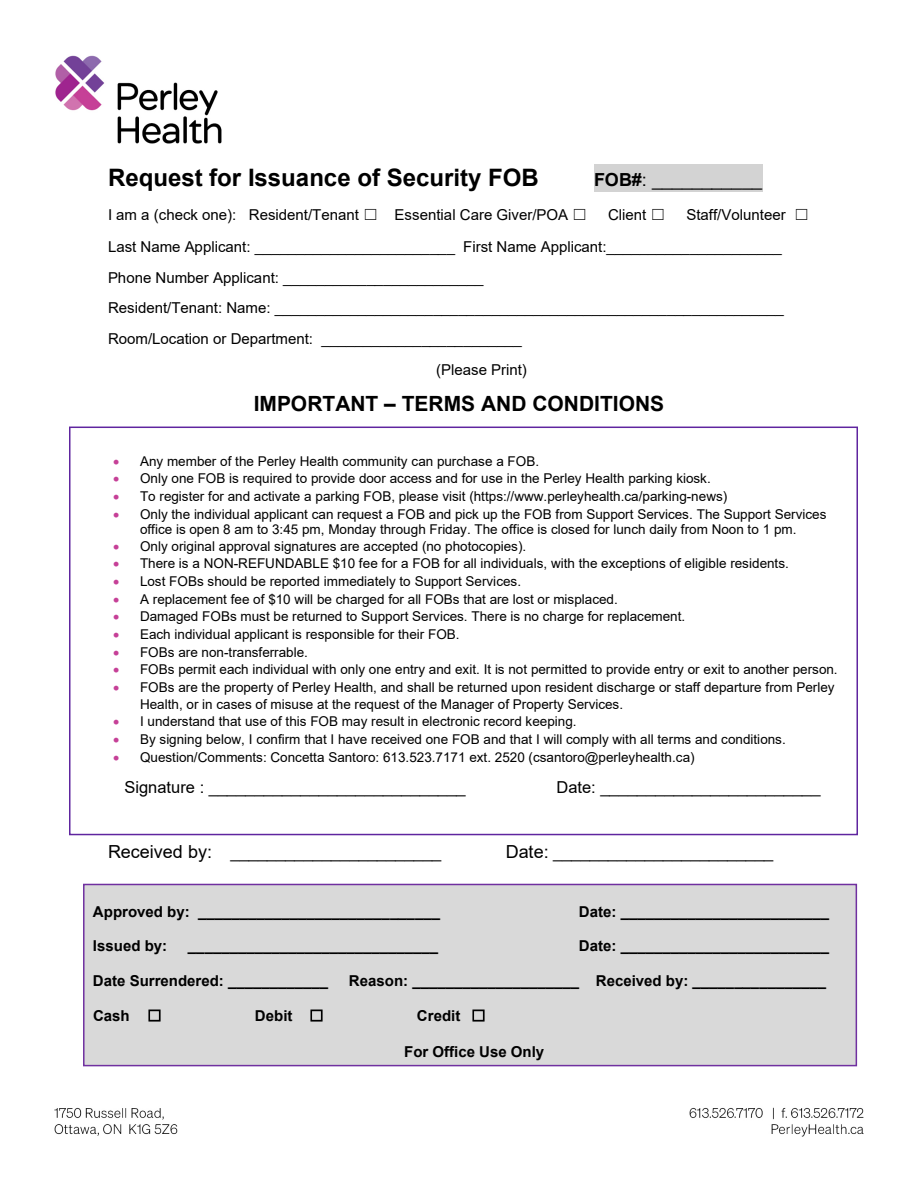
<style>
.page{position:relative;width:918px;height:1188px;background:#fff}
.page>*{position:absolute;margin:0;border:0;box-sizing:border-box;transform-origin:0 0}
.t1{font:700 24px "Arial";color:#000}
.t2{font:700 21px "Arial";color:#000}
.t3{font:18px "Arial";color:#000}
.t4{font:16.5px "Arial";color:#000}
.t5{font:15px "Arial";color:#000}
.t6{font:700 15px "Arial";color:#000}
.t7{font:13.5px/15.5px "Arial";color:#000;text-align:center}
.s1{font-weight:700}
.s2{font-family:"MS Gothic"}
.s3{color:#c64097}
.s4{font-size:18px}
.s5{font-family:"MS Gothic";font-weight:400}
</style>
<div class="page">
<img style="left:54px;top:55px;width:810px;height:1082px">
<div style="left:106px;top:164px;width:706px;height:41px;background:#fff"></div>
<div style="left:594px;top:164px;width:168px;height:27px;background:#d3d3d3"></div>
<div style="left:106px;top:205px;width:706px;height:33px;background:#fff"></div>
<div style="left:106px;top:238px;width:706px;height:31px;background:#fff"></div>
<div style="left:106px;top:269px;width:706px;height:30px;background:#fff"></div>
<div style="left:106px;top:299px;width:706px;height:31px;background:#fff"></div>
<div style="left:106px;top:330px;width:706px;height:17px;background:#fff"></div>
<div style="left:376px;top:361px;width:436px;height:17px;background:#fff"></div>
<div style="left:106px;top:841px;width:706px;height:21px;background:#fff"></div>
<div style="left:69px;top:427px;width:789px;height:408px;background:#fff;border:2px solid #5f259f"></div>
<div style="left:84px;top:884px;width:772px;height:182px;background:#d9d9d9"></div>
<div style="left:83px;top:884px;width:774px;height:182px;border:2px solid #7030a0"></div>
<p class="t1" style="left:108px;top:161px;width:432px">Request for Issuance of Security FOB</p>
<p class="t3" style="left:594px;top:168px;width:170px"><span class="s1">FOB#</span>: ___________</p>
<p class="t5" style="left:108px;top:204px;width:481px">I am a (check one): Resident/Tenant <span class="s2">☐</span> Essential Care Giver/POA <span class="s2">☐</span></p>
<p class="t5" style="left:608px;top:204px;width:59px">Client <span class="s2">☐</span></p>
<p class="t5" style="left:686px;top:204px;width:124px">Staff/Volunteer <span class="s2">☐</span></p>
<p class="t5" style="left:108px;top:236px;width:675px">Last Name Applicant: ________________________ First Name Applicant:_____________________</p>
<p class="t5" style="left:108px;top:267px;width:377px">Phone Number Applicant: ________________________</p>
<p class="t5" style="left:108px;top:298px;width:677px">Resident/Tenant: Name: _____________________________________________________________</p>
<p class="t5" style="left:108px;top:329px;width:415px">Room/Location or Department: ________________________</p>
<p class="t5" style="left:436px;top:359px;width:92px">(Please Print)</p>
<p class="t2" style="left:254px;top:389px;width:412px">IMPORTANT – TERMS AND CONDITIONS</p>
<p class="t7" style="left:113px;top:453px;width:428px"><span class="s3">•</span> Any member of the Perley Health community can purchase a FOB.</p>
<p class="t7" style="left:113px;top:471px;width:599px"><span class="s3">•</span> Only one FOB is required to provide door access and for use in the Perley Health parking kiosk.</p>
<p class="t7" style="left:113px;top:489px;width:616px"><span class="s3">•</span> To register for and activate a parking FOB, please visit (https://www.perleyhealth.ca/parking-news)</p>
<p class="t7" style="left:113px;top:506px;width:715px"><span class="s3">•</span> Only the individual applicant can request a FOB and pick up the FOB from Support Services. The Support Services office is open 8 am to 3:45 pm, Monday through Friday. The office is closed for lunch daily from Noon to 1 pm.</p>
<p class="t7" style="left:113px;top:538px;width:415px"><span class="s3">•</span> Only original approval signatures are accepted (no photocopies).</p>
<p class="t7" style="left:113px;top:556px;width:677px"><span class="s3">•</span> There is a NON-REFUNDABLE $10 fee for a FOB for all individuals, with the exceptions of eligible residents.</p>
<p class="t7" style="left:113px;top:573px;width:410px"><span class="s3">•</span> Lost FOBs should be reported immediately to Support Services.</p>
<p class="t7" style="left:113px;top:591px;width:506px"><span class="s3">•</span> A replacement fee of $10 will be charged for all FOBs that are lost or misplaced.</p>
<p class="t7" style="left:113px;top:609px;width:574px"><span class="s3">•</span> Damaged FOBs must be returned to Support Services. There is no charge for replacement.</p>
<p class="t7" style="left:113px;top:626px;width:348px"><span class="s3">•</span> Each individual applicant is responsible for their FOB.</p>
<p class="t7" style="left:113px;top:644px;width:196px"><span class="s3">•</span> FOBs are non-transferrable.</p>
<p class="t7" style="left:113px;top:662px;width:726px"><span class="s3">•</span> FOBs permit each individual with only one entry and exit. It is not permitted to provide entry or exit to another person.</p>
<p class="t7" style="left:140px;top:679px;width:696px;line-height:16.8px;text-align:left;text-indent:-27px"><span class="s3">•</span> FOBs are the property of Perley Health, and shall be returned upon resident discharge or staff departure from Perley<br>Health, or in cases of misuse at the request of the Manager of Property Services.</p>
<p class="t7" style="left:113px;top:714px;width:465px"><span class="s3">•</span> I understand that use of this FOB may result in electronic record keeping.</p>
<p class="t7" style="left:113px;top:732px;width:674px"><span class="s3">•</span> By signing below, I confirm that I have received one FOB and that I will comply with all terms and conditions.</p>
<p class="t7" style="left:113px;top:749px;width:583px"><span class="s3">•</span> Question/Comments: Concetta Santoro: 613.523.7171 ext. 2520 (csantoro@perleyhealth.ca)</p>
<p class="t4" style="left:124px;top:776px;width:343px">Signature : ____________________________</p>
<p class="t4" style="left:556px;top:776px;width:266px">Date: ________________________</p>
<p class="t4" style="left:108px;top:841px;width:335px"><span class="s4">Received by:</span> _______________________</p>
<p class="t4" style="left:506px;top:841px;width:269px"><span class="s4">Date:</span> ________________________</p>
<p class="t6" style="left:93px;top:901px;width:349px">Approved by: _____________________________</p>
<p class="t6" style="left:579px;top:901px;width:252px">Date: _________________________</p>
<p class="t6" style="left:93px;top:935px;width:76px">Issued by:</p>
<p class="t6" style="left:188px;top:935px;width:252px">______________________________</p>
<p class="t6" style="left:579px;top:935px;width:252px">Date: _________________________</p>
<p class="t6" style="left:93px;top:970px;width:237px">Date Surrendered: ____________</p>
<p class="t6" style="left:349px;top:970px;width:479px">Reason: ____________________ Received by: ________________</p>
<p class="t6" style="left:93px;top:1005px;width:70px">Cash <span class="s5">☐</span></p>
<p class="t6" style="left:255px;top:1005px;width:71px">Debit <span class="s5">☐</span></p>
<p class="t6" style="left:417px;top:1005px;width:71px">Credit <span class="s5">☐</span></p>
<p class="t6" style="left:404px;top:1041px;width:142px">For Office Use Only</p>
</div>
